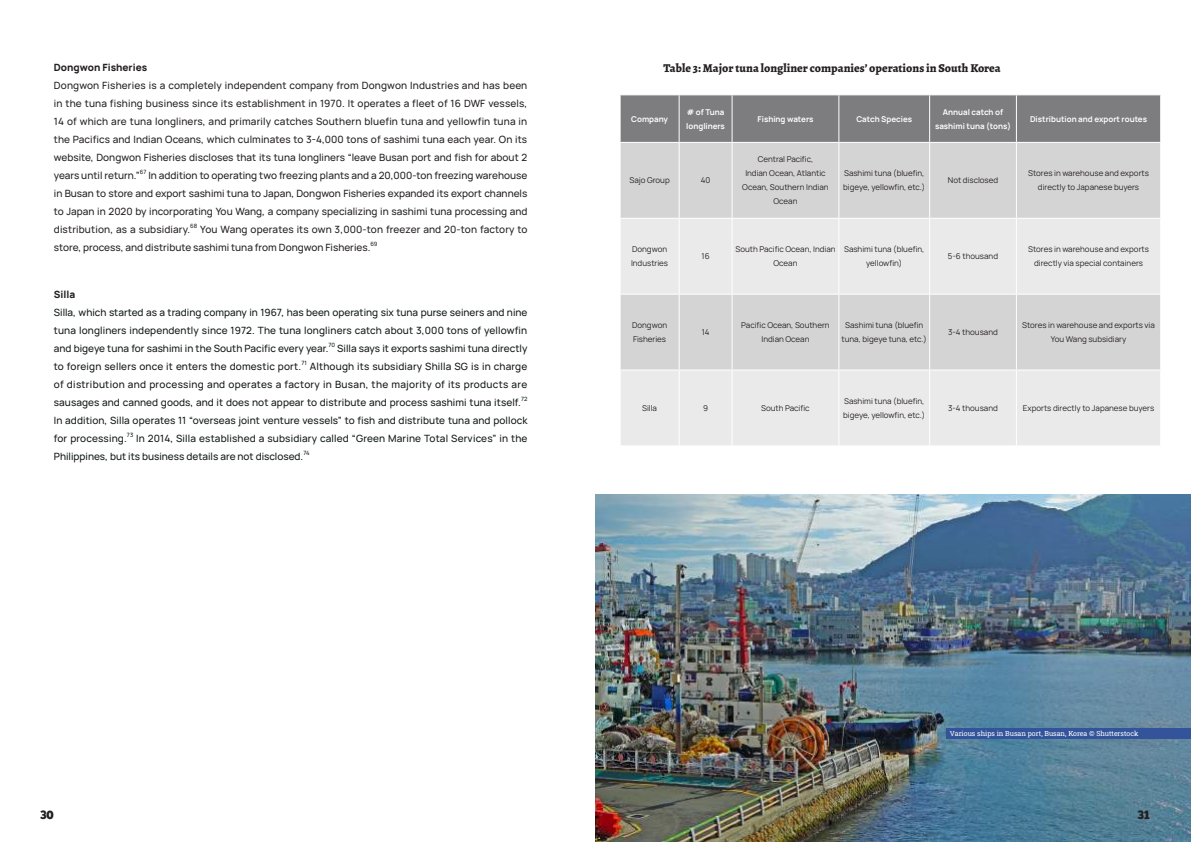
<style>
.page{position:relative;width:1191px;height:842px;background:#fff}
.page>*{position:absolute;margin:0;border:0;box-sizing:border-box;transform-origin:0 0}
.t1{font:800 12px "Alegreya";color:#241f1f}
.t2{font:12px "Chunk Five Ex";color:#241f1f}
.t3{font:500 10px/18px "Manrope";color:#241f1f;text-align:justify}
.t4{font:500 10px/18px "Manrope";letter-spacing:.005em;color:#121717;text-align:justify}
.t5{font:800 10px "Manrope";color:#241f1f}
.t6{font:8px/14px "Manrope";color:#241f1f;text-align:center}
.t7{font:700 8px/14px "Manrope";color:#fff}
.t8{font:7px "Roboto Slab";color:#fff}
.t9{font:500 5.8px "Manrope";letter-spacing:.005em;color:#121717}
.t10{font:500 5.8px "Manrope";color:#241f1f}
</style>
<div class="page">
<img style="left:595px;top:494px;width:596px;height:348px">
<div style="left:946px;top:729px;width:245px;height:10px;background:#33549b"></div>
<div style="left:620px;top:95px;width:540px;height:47px;background:#7d7c7e"></div>
<div style="left:620px;top:143px;width:540px;height:75px;background:#d5d4d5"></div>
<svg style="left:620px;top:219px;width:540px;height:226px;background:#e3e2e3"></svg>
<hr style="left:678px;top:143px;width:1px;height:75px;background:#fff">
<hr style="left:731px;top:143px;width:1px;height:75px;background:#fff">
<hr style="left:838px;top:143px;width:1px;height:75px;background:#fff">
<hr style="left:929px;top:143px;width:1px;height:75px;background:#fff">
<hr style="left:1016px;top:143px;width:1px;height:75px;background:#fff">
<hr style="left:678px;top:295px;width:1px;height:74px;background:#fff">
<hr style="left:731px;top:295px;width:1px;height:74px;background:#fff">
<hr style="left:838px;top:295px;width:1px;height:74px;background:#fff">
<hr style="left:929px;top:295px;width:1px;height:74px;background:#fff">
<hr style="left:1016px;top:295px;width:1px;height:74px;background:#fff">
<hr style="left:678px;top:95px;width:1px;height:47px;background:#fff">
<hr style="left:731px;top:95px;width:1px;height:47px;background:#fff">
<hr style="left:838px;top:95px;width:1px;height:47px;background:#fff">
<hr style="left:929px;top:95px;width:1px;height:47px;background:#fff">
<hr style="left:1016px;top:95px;width:1px;height:47px;background:#fff">
<hr style="left:619px;top:294px;width:60px;height:1px;background:#fff">
<hr style="left:678px;top:219px;width:1px;height:75px;background:#fff">
<hr style="left:679px;top:294px;width:53px;height:1px;background:#fff">
<hr style="left:731px;top:219px;width:1px;height:75px;background:#fff">
<hr style="left:732px;top:294px;width:107px;height:1px;background:#fff">
<hr style="left:838px;top:219px;width:1px;height:75px;background:#fff">
<hr style="left:839px;top:294px;width:90px;height:1px;background:#fff">
<hr style="left:929px;top:219px;width:1px;height:75px;background:#fff">
<hr style="left:929px;top:294px;width:87px;height:1px;background:#fff">
<hr style="left:1016px;top:219px;width:1px;height:75px;background:#fff">
<hr style="left:1016px;top:294px;width:145px;height:1px;background:#fff">
<hr style="left:619px;top:369px;width:60px;height:1px;background:#fff">
<hr style="left:679px;top:369px;width:53px;height:1px;background:#fff">
<hr style="left:678px;top:370px;width:1px;height:75px;background:#fff">
<hr style="left:732px;top:369px;width:107px;height:1px;background:#fff">
<hr style="left:731px;top:370px;width:1px;height:75px;background:#fff">
<hr style="left:839px;top:369px;width:90px;height:1px;background:#fff">
<hr style="left:838px;top:370px;width:1px;height:75px;background:#fff">
<hr style="left:929px;top:369px;width:87px;height:1px;background:#fff">
<hr style="left:929px;top:370px;width:1px;height:75px;background:#fff">
<hr style="left:1016px;top:369px;width:145px;height:1px;background:#fff">
<hr style="left:1016px;top:370px;width:1px;height:75px;background:#fff">
<p class="t5" style="left:54px;top:59px;width:95px">Dongwon Fisheries</p>
<p class="t3" style="left:54px;top:76px;width:475px">Dongwon Fisheries is a completely independent company from Dongwon Industries and has been in the tuna fishing business since its establishment in 1970. It operates a fleet of 16 DWF vessels, 14 of which are tuna longliners, and primarily catches Southern bluefin tuna and yellowfin tuna in the Pacifics and Indian Oceans, which culminates to 3-4,000 tons of sashimi tuna each year. On its website, Dongwon Fisheries discloses that its tuna longliners “leave Busan port and fish for about 2 years until return.”</p>
<p class="t10" style="left:140px;top:168px;width:8px">67</p>
<p class="t3" style="left:54px;top:166px;width:475px;text-indent:94px">In addition to operating two freezing plants and a 20,000-ton freezing warehouse in Busan to store and export sashimi tuna to Japan, Dongwon Fisheries expanded its export channels to Japan in 2020 by incorporating You Wang, a company specializing in sashimi tuna processing and distribution, as a subsidiary.</p>
<p class="t10" style="left:190px;top:222px;width:9px">68</p>
<p class="t3" style="left:54px;top:220px;width:475px;text-indent:146px">You Wang operates its own 3,000-ton freezer and 20-ton factory to store, process, and distribute sashimi tuna from Dongwon Fisheries.</p>
<p class="t10" style="left:370px;top:240px;width:9px">69</p>
<p class="t5" style="left:54px;top:285px;width:23px">Silla</p>
<p class="t4" style="left:54px;top:302px;width:475px">Silla, which started as a trading company in 1967, has been operating six tuna purse seiners and nine tuna longliners independently since 1972. The tuna longliners catch about 3,000 tons of yellowfin and bigeye tuna for sashimi in the South Pacific every year.</p>
<p class="t9" style="left:328px;top:340px;width:8px">70</p>
<p class="t4" style="left:337px;top:338px;width:192px">Silla says it exports sashimi tuna directly</p>
<p class="t4" style="left:54px;top:356px;width:249px">to foreign sellers once it enters the domestic port.</p>
<p class="t9" style="left:301px;top:358px;width:7px">71</p>
<p class="t4" style="left:54px;top:356px;width:475px;text-indent:256px">Although its subsidiary Shilla SG is in charge of distribution and processing and operates a factory in Busan, the majority of its products are sausages and canned goods, and it does not appear to distribute and process sashimi tuna itself.</p>
<p class="t9" style="left:521px;top:394px;width:8px">72</p>
<p class="t4" style="left:54px;top:410px;width:475px">In addition, Silla operates 11 “overseas joint venture vessels” to fish and distribute tuna and pollock for processing.</p>
<p class="t9" style="left:127px;top:430px;width:8px">73</p>
<p class="t4" style="left:54px;top:428px;width:475px;text-indent:82px">In 2014, Silla established a subsidiary called “Green Marine Total Services” in the<br>Philippines, but its business details are not disclosed.</p>
<p class="t9" style="left:303px;top:448px;width:8px">74</p>
<p class="t1" style="left:663px;top:59px;width:339px">Table 3: Major tuna longliner companies’ operations in South Korea</p>
<p class="t7" style="left:631px;top:111px;width:38px">Company</p>
<p class="t7" style="left:686px;top:104px;width:40px"># of Tuna longliners</p>
<p class="t7" style="left:757px;top:111px;width:57px">Fishing waters</p>
<p class="t7" style="left:856px;top:111px;width:57px">Catch Species</p>
<p class="t7" style="left:935px;top:104px;width:77px;text-align:center">Annual catch of sashimi tuna (tons)</p>
<p class="t7" style="left:1030px;top:111px;width:119px">Distribution and export routes</p>
<p class="t6" style="left:629px;top:173px;width:42px">Sajo Group</p>
<p class="t6" style="left:701px;top:173px;width:11px">40</p>
<p class="t6" style="left:742px;top:152px;width:88px">Central Pacific,<br>Indian Ocean, Atlantic<br>Ocean, Southern Indian<br>Ocean</p>
<p class="t6" style="left:843px;top:166px;width:84px;text-align:left">Sashimi tuna (bluefin, bigeye, yellowfin, etc.)</p>
<p class="t6" style="left:948px;top:173px;width:52px">Not disclosed</p>
<p class="t6" style="left:1028px;top:166px;width:122px">Stores in warehouse and exports directly to Japanese buyers</p>
<p class="t6" style="left:631px;top:242px;width:39px;text-align:left">Dongwon<br>Industries</p>
<p class="t6" style="left:701px;top:249px;width:10px">16</p>
<p class="t6" style="left:735px;top:242px;width:102px">South Pacific Ocean, Indian<br>Ocean</p>
<p class="t6" style="left:844px;top:242px;width:82px">Sashimi tuna (bluefin, yellowfin)</p>
<p class="t6" style="left:948px;top:249px;width:52px">5-6 thousand</p>
<p class="t6" style="left:1028px;top:242px;width:122px">Stores in warehouse and exports directly via special containers</p>
<p class="t6" style="left:632px;top:318px;width:37px;text-align:left">Dongwon<br>Fisheries</p>
<p class="t6" style="left:701px;top:325px;width:9px">14</p>
<p class="t6" style="left:741px;top:318px;width:90px">Pacific Ocean, Southern<br>Indian Ocean</p>
<p class="t6" style="left:841px;top:318px;width:87px">Sashimi tuna (bluefin tuna, bigeye tuna, etc.)</p>
<p class="t6" style="left:948px;top:325px;width:51px">3-4 thousand</p>
<p class="t6" style="left:1022px;top:318px;width:134px">Stores in warehouse and exports via<br>You Wang subsidiary</p>
<p class="t6" style="left:642px;top:400px;width:16px">Silla</p>
<p class="t6" style="left:703px;top:400px;width:6px">9</p>
<p class="t6" style="left:761px;top:400px;width:50px">South Pacific</p>
<p class="t6" style="left:843px;top:393px;width:84px;text-align:left">Sashimi tuna (bluefin, bigeye, yellowfin, etc.)</p>
<p class="t6" style="left:948px;top:400px;width:51px">3-4 thousand</p>
<p class="t6" style="left:1023px;top:400px;width:133px">Exports directly to Japanese buyers</p>
<p class="t2" style="left:40px;top:806px;width:15px">30</p>
<p class="t8" style="left:949px;top:729px;width:190px">Various ships in Busan port, Busan, Korea © Shutterstock</p>
<p class="t2" style="left:1137px;top:806px;width:14px">31</p>
</div>
